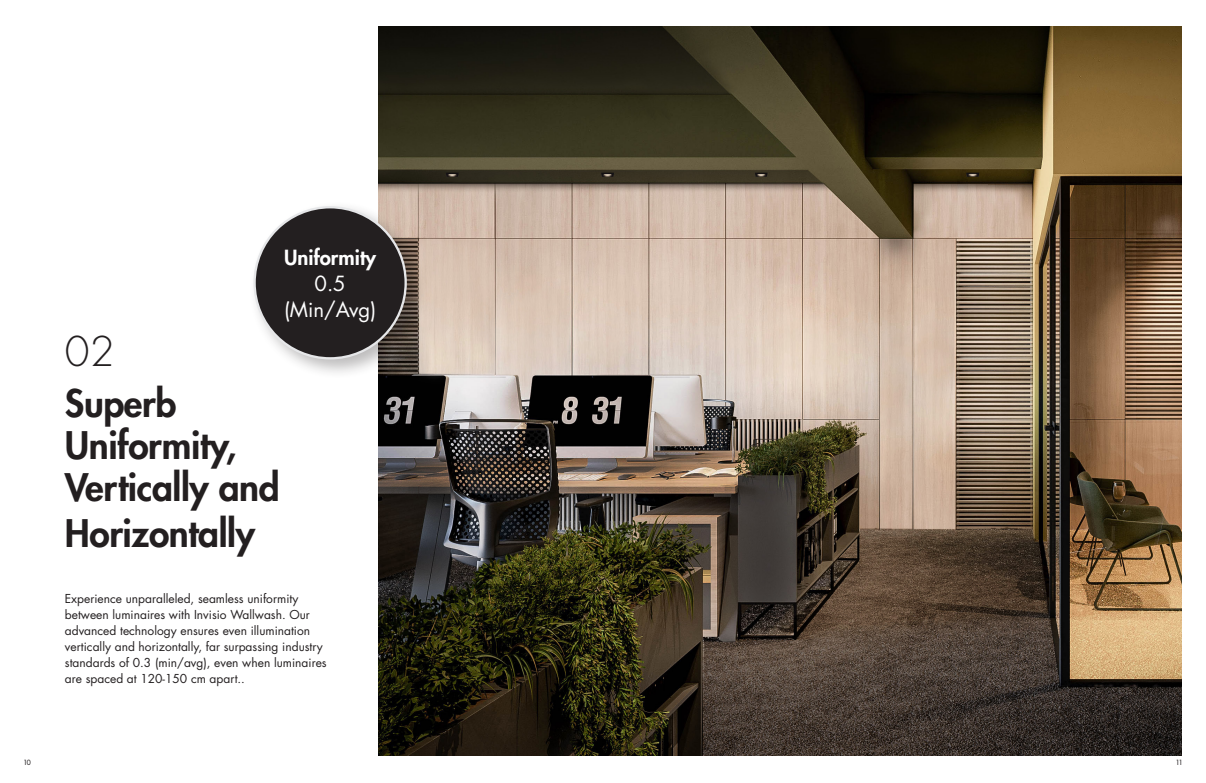
<style>
.page{position:relative;width:1206px;height:783px;background:#fff}
.page>*{position:absolute;margin:0;border:0;box-sizing:border-box;transform-origin:0 0}
.t1{font:300 40px "Futura Std";color:#231f20}
.t2{font:800 37px/42px "Futura Std";letter-spacing:-.01em;color:#231f20}
.t3{font:800 20.3px/26.2px "Futura Std";color:#fff;text-align:center}
.t4{font:20.3px "Futura Std";color:#fff}
.t5{font:12px/16px "Futura Std";color:#231f20}
.t6{font:500 7px "Futura Std";color:#231f20}
.s1{font-weight:400}
</style>
<div class="page">
<img style="left:378px;top:27px;width:804px;height:729px">
<div style="left:248px;top:201px;width:179px;height:179px;background:#231f20;opacity:.3"></div>
<div style="left:255px;top:207px;width:151px;height:151px;background:#231f20;border-radius:50%"></div>
<p class="t1" style="left:65px;top:327px;width:51px">02</p>
<p class="t3" style="left:284px;top:244px;width:94px">Uniformity<br><span class="s1">0.5</span></p>
<p class="t4" style="left:284px;top:297px;width:94px">(Min/Avg)</p>
<p class="t2" style="left:65px;top:382px;width:216px">Superb<br>Uniformity,<br>Vertically and</p>
<p class="t2" style="left:65px;top:512px;width:192px">Horizontally</p>
<p class="t5" style="left:65px;top:591px;width:263px">Experience unparalleled, seamless uniformity between luminaires with Invisio Wallwash. Our advanced technology ensures even illumination vertically and horizontally, far surpassing industry standards of 0.3 (min/avg), even when luminaires are spaced at 120-150 cm apart..</p>
<p class="t6" style="left:23px;top:758px;width:9px">10</p>
<p class="t6" style="left:1176px;top:758px;width:9px">11</p>
</div>
